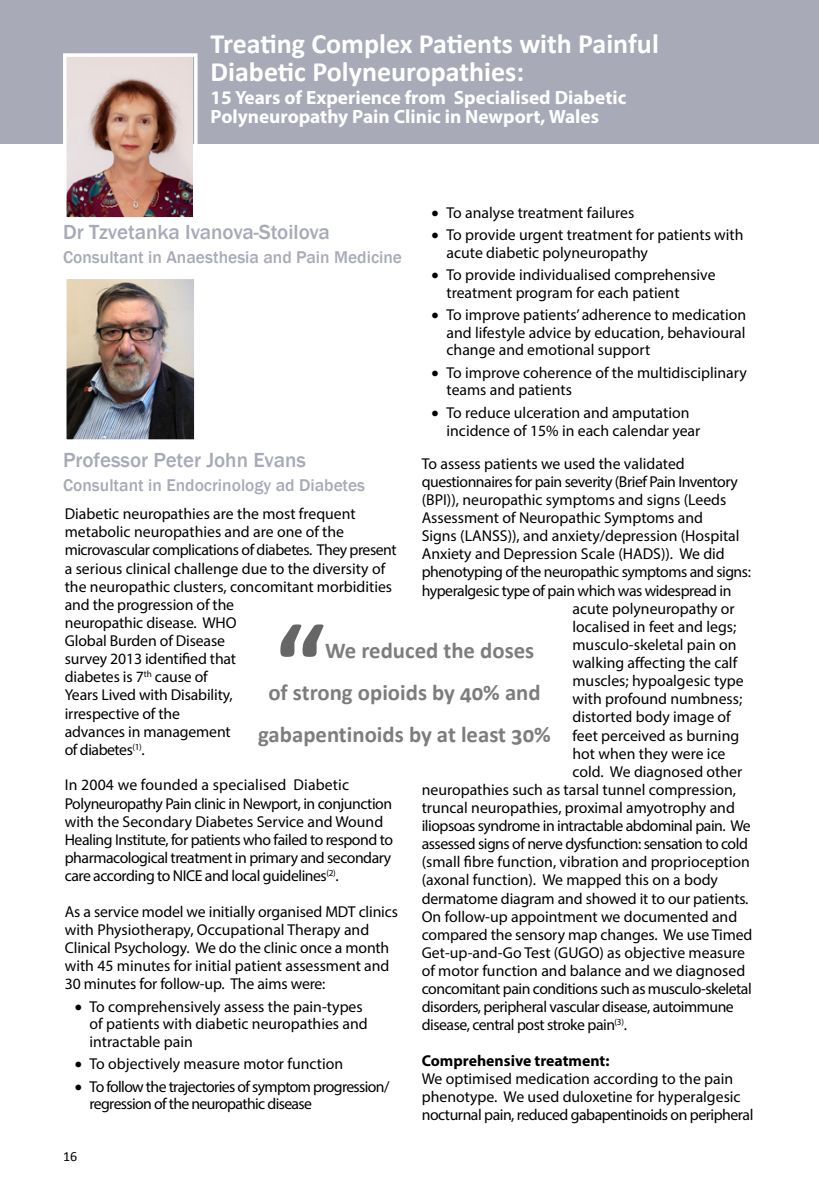
<style>
.page{position:relative;width:819px;height:1191px;background:#fff}
.page>*{position:absolute;margin:0;border:0;box-sizing:border-box;transform-origin:0 0}
.t1{font:700 115.5px "Calibri";color:#666}
.t2{font:700 28px/28.3px "Calibri";color:#fff}
.t3{font:700 22.75px "Calibri";color:#7d7d7d}
.t4{font:500 21px "Franklin Gothic";color:#a8abb7}
.t5{font:700 19.25px/19.2px "Myriad Pro";color:#fff}
.t6{font:500 17.5px "Franklin Gothic";color:#a8abb7}
.t7{font:15.75px/18.2px "Myriad Pro";letter-spacing:-.005em;color:#000}
.t8{font:15.75px/18.2px "Myriad Pro";letter-spacing:-.03em;color:#000}
.t9{font:15.75px/17.5px "Myriad Pro";letter-spacing:-.04em;color:#000}
.t10{font:700 15.75px "Myriad Pro";color:#000}
.t11{font:14px "Calibri";color:#000}
</style>
<div class="page">
<div style="left:0;top:0;width:819px;height:144px;background:#a8abb7"></div>
<img style="left:68px;top:58px;width:124px;height:157px">
<div style="left:63px;top:53px;width:134px;height:167px;border:4px solid #fff"></div>
<img style="left:68px;top:280px;width:124px;height:158px">
<div style="left:63px;top:275px;width:134px;height:168px;border:4px solid #fff"></div>
<h2 class="t2" style="left:210px;top:29px;width:450px">Treating Complex Patients with Painful<br>Diabetic Polyneuropathies:</h2>
<p class="t5" style="left:210px;top:87px;width:417px">15 Years of Experience from Specialised Diabetic<br>Polyneuropathy Pain Clinic in Newport, Wales</p>
<p class="t7" style="left:431px;top:203px;width:204px">• To analyse treatment failures</p>
<p class="t7" style="left:446px;top:226px;width:298px;line-height:17.5px;text-indent:-15px">• To provide urgent treatment for patients with acute diabetic polyneuropathy</p>
<p class="t7" style="left:446px;top:266px;width:270px;line-height:17.5px;text-indent:-15px">• To provide individualised comprehensive treatment program for each patient</p>
<p class="t7" style="left:446px;top:306px;width:301px;line-height:17.5px;text-align:justify;text-indent:-15px">• To improve patients’ adherence to medication and lifestyle advice by education, behavioural change and emotional support</p>
<p class="t7" style="left:446px;top:363px;width:302px;line-height:17.5px;text-indent:-15px">• To improve coherence of the multidisciplinary teams and patients</p>
<p class="t7" style="left:446px;top:403px;width:255px;text-indent:-15px">• To reduce ulceration and amputation incidence of 15% in each calendar year</p>
<p class="t7" style="left:421px;top:454px;width:264px">To assess patients we used the validated</p>
<p class="t8" style="left:421px;top:472px;width:317px">questionnaires for pain severity (Brief Pain Inventory</p>
<p class="t7" style="left:421px;top:490px;width:306px">(BPI)), neuropathic symptoms and signs (Leeds</p>
<p class="t7" style="left:421px;top:508px;width:283px">Assessment of Neuropathic Symptoms and</p>
<p class="t7" style="left:421px;top:526px;width:319px">Signs (LANSS)), and anxiety/depression (Hospital</p>
<p class="t7" style="left:421px;top:545px;width:304px">Anxiety and Depression Scale (HADS)). We did</p>
<p class="t8" style="left:421px;top:563px;width:331px">phenotyping of the neuropathic symptoms and signs:</p>
<p class="t8" style="left:421px;top:581px;width:311px">hyperalgesic type of pain which was widespread in</p>
<p class="t7" style="left:572px;top:599px;width:164px">acute polyneuropathy or</p>
<p class="t7" style="left:572px;top:617px;width:165px">localised in feet and legs;</p>
<p class="t7" style="left:572px;top:635px;width:165px">musculo-skeletal pain on</p>
<p class="t7" style="left:572px;top:653px;width:166px">walking affecting the calf</p>
<p class="t7" style="left:572px;top:671px;width:173px">muscles; hypoalgesic type</p>
<p class="t7" style="left:572px;top:689px;width:171px">with profound numbness;</p>
<p class="t7" style="left:572px;top:708px;width:160px">distorted body image of</p>
<p class="t7" style="left:572px;top:726px;width:168px">feet perceived as burning</p>
<p class="t7" style="left:572px;top:744px;width:154px">hot when they were ice</p>
<p class="t7" style="left:572px;top:762px;width:171px">cold. We diagnosed other</p>
<p class="t7" style="left:421px;top:780px;width:316px">neuropathies such as tarsal tunnel compression,</p>
<p class="t7" style="left:421px;top:798px;width:315px">truncal neuropathies, proximal amyotrophy and</p>
<p class="t8" style="left:421px;top:816px;width:330px">iliopsoas syndrome in intractable abdominal pain. We</p>
<p class="t8" style="left:421px;top:834px;width:328px">assessed signs of nerve dysfunction: sensation to cold</p>
<p class="t7" style="left:421px;top:852px;width:330px">(small fibre function, vibration and proprioception</p>
<p class="t7" style="left:421px;top:871px;width:298px">(axonal function). We mapped this on a body</p>
<p class="t7" style="left:421px;top:889px;width:328px">dermatome diagram and showed it to our patients.</p>
<p class="t7" style="left:421px;top:907px;width:317px">On follow-up appointment we documented and</p>
<p class="t7" style="left:421px;top:925px;width:332px">compared the sensory map changes. We use Timed</p>
<p class="t7" style="left:421px;top:943px;width:325px">Get-up-and-Go Test (GUGO) as objective measure</p>
<p class="t7" style="left:421px;top:961px;width:325px">of motor function and balance and we diagnosed</p>
<p class="t8" style="left:421px;top:979px;width:331px">concomitant pain conditions such as musculo-skeletal</p>
<p class="t8" style="left:421px;top:997px;width:313px">disorders, peripheral vascular disease, autoimmune</p>
<p class="t8" style="left:421px;top:1015px;width:207px">disease, central post stroke pain<sup>(3)</sup>.</p>
<p class="t10" style="left:421px;top:1050px;width:189px">Comprehensive treatment:</p>
<p class="t7" style="left:421px;top:1069px;width:333px">We optimised medication according to the pain phenotype. We used duloxetine for hyperalgesic nocturnal pain, reduced gabapentinoids on peripheral</p>
<h3 class="t4" style="left:63px;top:219px;width:268px">Dr Tzvetanka Ivanova-Stoilova</h3>
<p class="t6" style="left:63px;top:246px;width:340px">Consultant in Anaesthesia and Pain Medicine</p>
<h3 class="t4" style="left:63px;top:446px;width:244px">Professor Peter John Evans</h3>
<p class="t6" style="left:63px;top:475px;width:303px">Consultant in Endocrinology ad Diabetes</p>
<p class="t7" style="left:65px;top:504px;width:333px">Diabetic neuropathies are the most frequent metabolic neuropathies and are one of the microvascular complications of diabetes. They present a serious clinical challenge due to the diversity of the neuropathic clusters, concomitant morbidities and the progression of the<br>neuropathic disease. WHO<br>Global Burden of Disease<br>survey 2013 identified that<br>diabetes is 7<sup>th</sup> cause of<br>Years Lived with Disability,<br>irrespective of the<br>advances in management<br>of diabetes<sup>(1)</sup>.</p>
<p class="t8" style="left:65px;top:775px;width:330px">In 2004 we founded a specialised Diabetic Polyneuropathy Pain clinic in Newport, in conjunction with the Secondary Diabetes Service and Wound Healing Institute, for patients who failed to respond to pharmacological treatment in primary and secondary care according to NICE and local guidelines<sup>(2)</sup>.</p>
<p class="t7" style="left:65px;top:902px;width:335px">As a service model we initially organised MDT clinics with Physiotherapy, Occupational Therapy and Clinical Psychology. We do the clinic once a month with 45 minutes for initial patient assessment and 30 minutes for follow-up. The aims were:</p>
<p class="t7" style="left:90px;top:997px;width:279px;line-height:17.5px;text-indent:-15px">• To comprehensively assess the pain-types of patients with diabetic neuropathies and intractable pain</p>
<p class="t7" style="left:75px;top:1054px;width:270px">• To objectively measure motor function</p>
<p class="t9" style="left:90px;top:1077px;width:301px;text-indent:-15px">• To follow the trajectories of symptom progression/ regression of the neuropathic disease</p>
<h1 class="t1" style="left:275px;top:591px;width:52px">“</h1>
<h3 class="t3" style="left:325px;top:636px;width:211px">We reduced the doses</h3>
<h3 class="t3" style="left:268px;top:678px;width:274px">of strong opioids by 40% and</h3>
<h3 class="t3" style="left:258px;top:720px;width:294px">gabapentinoids by at least 30%</h3>
<p class="t11" style="left:63px;top:1147px;width:16px">16</p>
</div>
